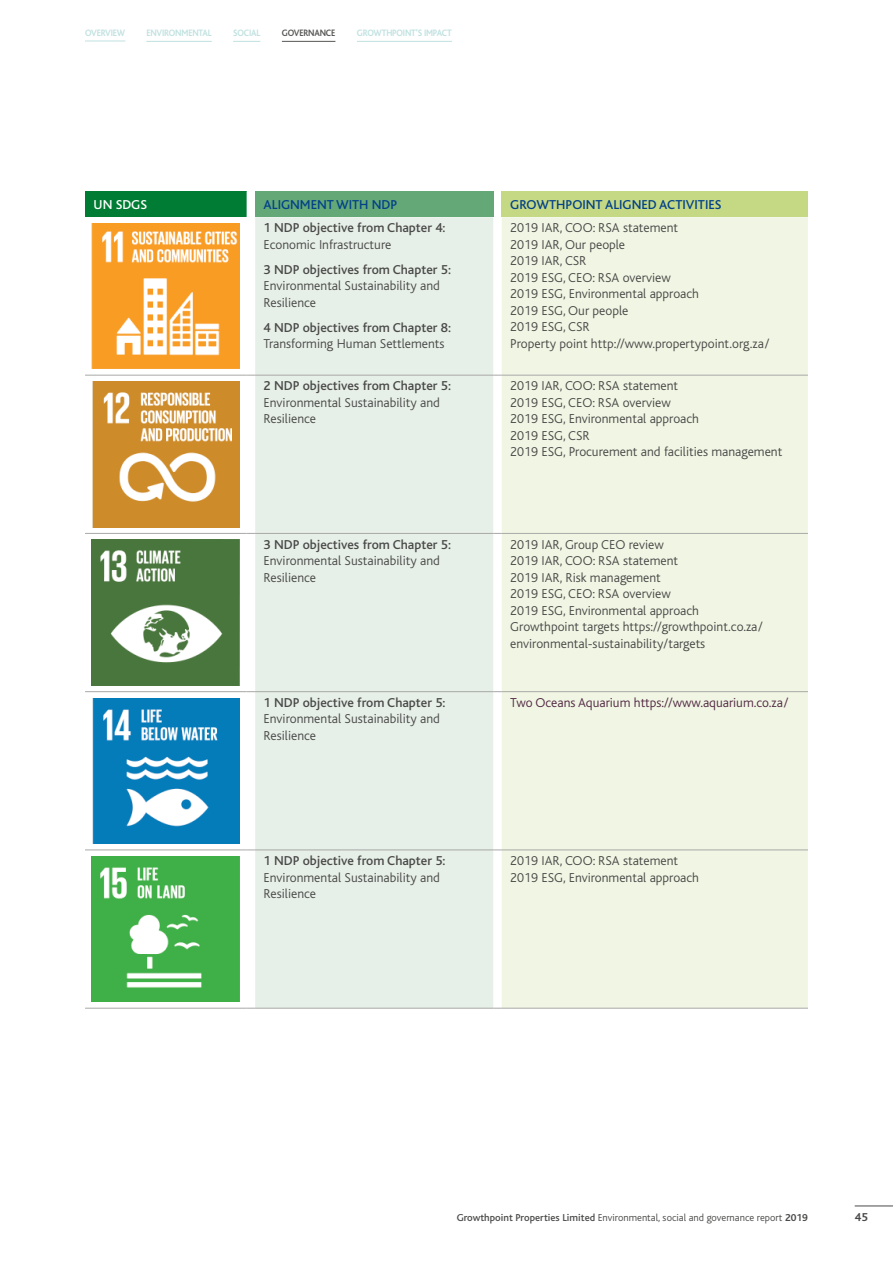
<style>
.page{position:relative;width:893px;height:1263px;background:#fff}
.page>*{position:absolute;margin:0;border:0;box-sizing:border-box;transform-origin:0 0}
.t1{font:300 13.5px/16.5px "Bliss";color:#4a4a49}
.t2{font:500 13.5px "Bliss";color:#4a4a49}
.t3{font:500 13.5px "Bliss";color:#024189}
.t4{font:300 13.5px "Bliss";color:#522a44}
.t5{font:500 13.5px "Bliss";color:#fff}
.t6{font:700 12px "Bliss";color:#4a4a49}
.t7{font:300 10.5px "Bliss";color:#4a4a49}
.t8{font:700 9.75px "Bliss";letter-spacing:-.02em;color:#bfe1e0;scale:.9 1}
.t9{font:700 9.75px "Bliss";letter-spacing:-.02em;color:#575756;scale:.9 1}
.s1{font-weight:500}
.s2{font-weight:700}
</style>
<div class="page">
<div style="left:85px;top:191px;width:162px;height:26px;background:#007c34"></div>
<div style="left:255px;top:191px;width:238px;height:26px;background:#64a877"></div>
<div style="left:502px;top:191px;width:306px;height:26px;background:#c5d984"></div>
<div style="left:255px;top:217px;width:238px;height:791px;background:#e7f0e8"></div>
<div style="left:502px;top:217px;width:306px;height:791px;background:#f1f6e4"></div>
<hr style="left:255px;top:375px;width:238px;height:1px;background:#a8a8a7">
<hr style="left:85px;top:375px;width:162px;height:1px;background:#a8a8a7">
<hr style="left:255px;top:533px;width:238px;height:1px;background:#a8a8a7">
<hr style="left:255px;top:691px;width:238px;height:1px;background:#a8a8a7">
<hr style="left:85px;top:533px;width:162px;height:1px;background:#a8a8a7">
<hr style="left:85px;top:691px;width:162px;height:1px;background:#a8a8a7">
<hr style="left:502px;top:691px;width:306px;height:1px;background:#a8a8a7">
<hr style="left:502px;top:375px;width:306px;height:1px;background:#a8a8a7">
<hr style="left:502px;top:533px;width:306px;height:1px;background:#a8a8a7">
<hr style="left:255px;top:849px;width:238px;height:1px;background:#a8a8a7">
<hr style="left:255px;top:1008px;width:238px;height:1px;background:#a8a8a7">
<hr style="left:85px;top:849px;width:162px;height:1px;background:#a8a8a7">
<hr style="left:85px;top:1008px;width:162px;height:1px;background:#a8a8a7">
<hr style="left:502px;top:849px;width:306px;height:1px;background:#a8a8a7">
<hr style="left:502px;top:1008px;width:306px;height:1px;background:#a8a8a7">
<img style="left:92px;top:223px;width:148px;height:146px">
<img style="left:92px;top:381px;width:148px;height:146px">
<img style="left:92px;top:540px;width:148px;height:145px">
<img style="left:92px;top:698px;width:148px;height:145px">
<img style="left:92px;top:856px;width:148px;height:146px">
<hr style="left:855px;top:1205px;width:38px;height:1px;background:#4a4a49">
<hr style="left:85px;top:41px;width:40px;height:1px;background:#bfe1e0">
<hr style="left:146px;top:41px;width:66px;height:1px;background:#bfe1e0">
<svg style="left:233px;top:41px;width:27px;height:1px"></svg>
<hr style="left:282px;top:41px;width:53px;height:1px;background:#575756">
<hr style="left:357px;top:41px;width:95px;height:1px;background:#bfe1e0">
<p class="t8" style="left:85px;top:28px;width:46px">OVERVIEW</p>
<p class="t8" style="left:146px;top:28px;width:74px">ENVIRONMENTAL</p>
<p class="t8" style="left:233px;top:28px;width:31px">SOCIAL</p>
<p class="t9" style="left:282px;top:28px;width:61px">GOVERNANCE</p>
<p class="t8" style="left:357px;top:28px;width:107px">GROWTHPOINT’S IMPACT</p>
<p class="t5" style="left:94px;top:197px;width:55px">UN SDGS</p>
<p class="t3" style="left:264px;top:197px;width:135px">ALIGNMENT WITH NDP</p>
<p class="t3" style="left:510px;top:197px;width:213px">GROWTHPOINT ALIGNED ACTIVITIES</p>
<p class="t2" style="left:264px;top:221px;width:183px">1 NDP objective from Chapter 4:</p>
<p class="t1" style="left:264px;top:236px;width:129px">Economic Infrastructure</p>
<p class="t2" style="left:264px;top:262px;width:189px">3 NDP objectives from Chapter 5:</p>
<p class="t1" style="left:264px;top:278px;width:178px">Environmental Sustainability and<br>Resilience</p>
<p class="t2" style="left:264px;top:320px;width:189px">4 NDP objectives from Chapter 8:</p>
<p class="t1" style="left:264px;top:336px;width:182px">Transforming Human Settlements</p>
<p class="t1" style="left:510px;top:220px;width:261px">2019 IAR, COO: RSA statement<br>2019 IAR, Our people<br>2019 IAR, CSR<br>2019 ESG, CEO: RSA overview<br>2019 ESG, Environmental approach<br>2019 ESG, Our people<br>2019 ESG, CSR<br>Property point http://www.propertypoint.org.za/</p>
<p class="t2" style="left:264px;top:379px;width:189px">2 NDP objectives from Chapter 5:</p>
<p class="t1" style="left:264px;top:394px;width:178px">Environmental Sustainability and<br>Resilience</p>
<p class="t2" style="left:264px;top:537px;width:189px">3 NDP objectives from Chapter 5:</p>
<p class="t1" style="left:264px;top:553px;width:178px">Environmental Sustainability and<br>Resilience</p>
<p class="t2" style="left:264px;top:695px;width:183px">1 NDP objective from Chapter 5:</p>
<p class="t1" style="left:264px;top:711px;width:178px">Environmental Sustainability and<br>Resilience</p>
<p class="t2" style="left:264px;top:854px;width:183px">1 NDP objective from Chapter 5:</p>
<p class="t1" style="left:264px;top:869px;width:178px">Environmental Sustainability and<br>Resilience</p>
<p class="t1" style="left:510px;top:378px;width:274px">2019 IAR, COO: RSA statement<br>2019 ESG, CEO: RSA overview<br>2019 ESG, Environmental approach<br>2019 ESG, CSR<br>2019 ESG, Procurement and facilities management</p>
<p class="t1" style="left:510px;top:536px;width:254px">2019 IAR, Group CEO review<br>2019 IAR, COO: RSA statement<br>2019 IAR, Risk management<br>2019 ESG, CEO: RSA overview<br>2019 ESG, Environmental approach Growthpoint targets https://growthpoint.co.za/ environmental-sustainability/targets</p>
<p class="t4" style="left:510px;top:695px;width:280px">Two Oceans Aquarium https://www.aquarium.co.za/</p>
<p class="t1" style="left:510px;top:853px;width:190px">2019 IAR, COO: RSA statement<br>2019 ESG, Environmental approach</p>
<p class="t7" style="left:457px;top:1212px;width:353px"><span class="s1">Growthpoint Properties Limited</span> Environmental, social and governance report <span class="s2">2019</span></p>
<p class="t6" style="left:855px;top:1211px;width:15px">45</p>
</div>
